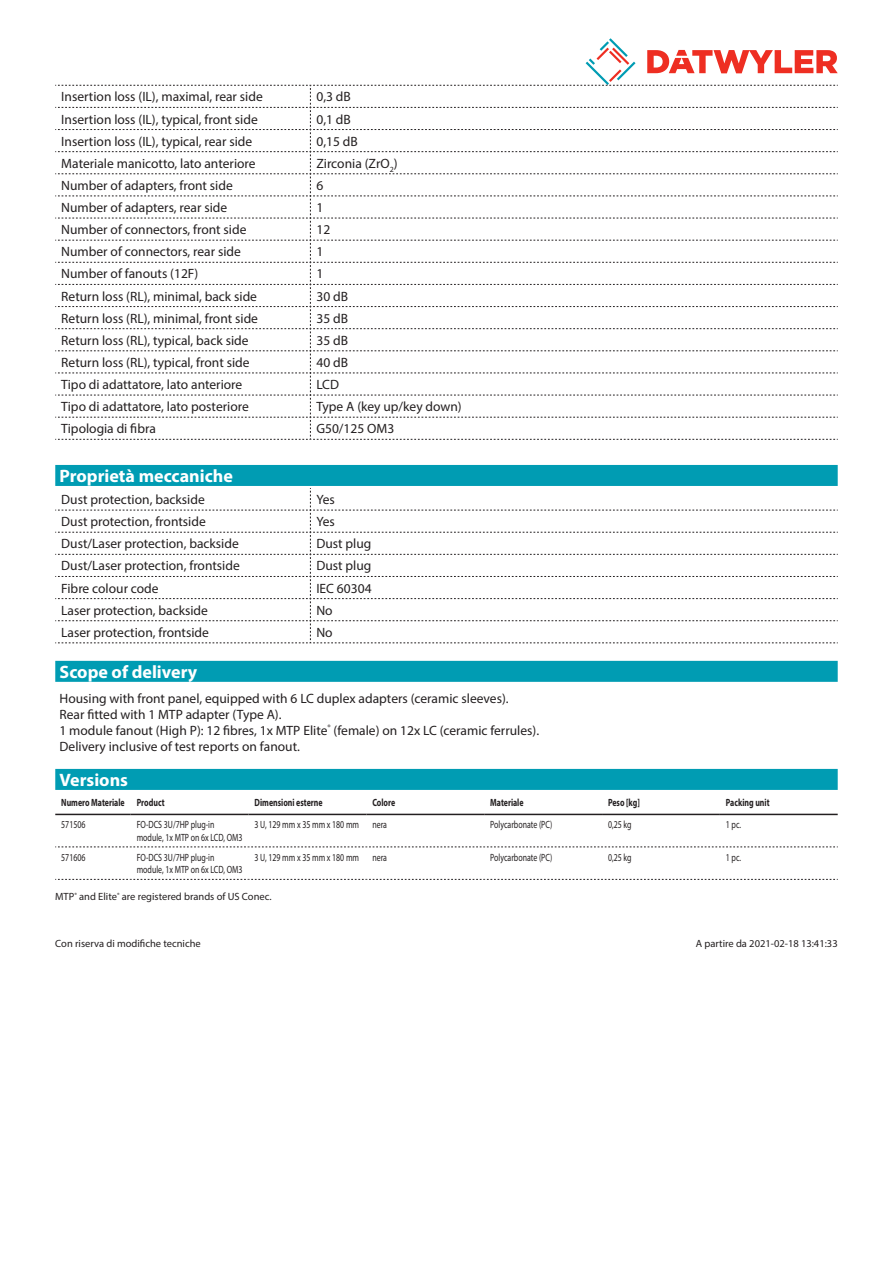
<style>
.page{position:relative;width:893px;height:1263px;background:#fff}
.page>*{position:absolute;margin:0;border:0;box-sizing:border-box;transform-origin:0 0}
.Standard_Head_Proper{font:700 18px "Myriad Pro";color:#fff}
.myriad_light_propert{font:13.5px "Myriad Pro";color:#231f20}
.Standard_text{font:13.5px/16.2px "Myriad Pro";color:#231f20}
.myriadlight{font:10.5px/12.6px "Myriad Pro";color:#231f20;scale:.75 1}
.myriadbold{font:700 10.5px "Myriad Pro";color:#231f20;scale:.75 1}
.Footnote{font:10.5px "Myriad Pro";color:#231f20}
.imagetext{font:10.5px "Myriad Pro";color:#231f20}
</style>
<div class="page">
<div style="left:55px;top:465px;width:783px;height:21px;background:#009cb3"></div>
<svg style="left:55px;top:488px;width:783px;height:156px"></svg>
<div style="left:55px;top:769px;width:783px;height:21px;background:#009cb3"></div>
<hr style="left:55px;top:814px;width:76px;height:1px;background:#231f20">
<hr style="left:131px;top:814px;width:118px;height:1px;background:#231f20">
<hr style="left:249px;top:814px;width:117px;height:1px;background:#231f20">
<hr style="left:366px;top:814px;width:118px;height:1px;background:#231f20">
<hr style="left:484px;top:814px;width:118px;height:1px;background:#231f20">
<hr style="left:602px;top:814px;width:118px;height:1px;background:#231f20">
<hr style="left:720px;top:814px;width:118px;height:1px;background:#231f20">
<svg style="left:55px;top:847px;width:783px;height:1px"></svg>
<svg style="left:55px;top:879px;width:783px;height:1px"></svg>
<div style="left:55px;top:661px;width:783px;height:21px;background:#009cb3"></div>
<svg style="left:55px;top:38px;width:783px;height:402px"></svg>
<p class="myriad_light_propert" style="left:61px;top:89px;width:203px">Insertion loss (IL), maximal, rear side</p>
<p class="myriad_light_propert" style="left:316px;top:89px;width:36px">0,3 dB</p>
<p class="myriad_light_propert" style="left:61px;top:111px;width:198px">Insertion loss (IL), typical, front side</p>
<p class="myriad_light_propert" style="left:316px;top:111px;width:36px">0,1 dB</p>
<p class="myriad_light_propert" style="left:61px;top:133px;width:192px">Insertion loss (IL), typical, rear side</p>
<p class="myriad_light_propert" style="left:316px;top:133px;width:43px">0,15 dB</p>
<p class="myriad_light_propert" style="left:61px;top:155px;width:196px">Materiale manicotto, lato anteriore</p>
<p class="myriad_light_propert" style="left:316px;top:155px;width:83px">Zirconia (ZrO<sub>2</sub>)</p>
<p class="myriad_light_propert" style="left:61px;top:177px;width:173px">Number of adapters, front side</p>
<p class="myriad_light_propert" style="left:316px;top:177px;width:8px">6</p>
<p class="myriad_light_propert" style="left:61px;top:199px;width:167px">Number of adapters, rear side</p>
<p class="myriad_light_propert" style="left:316px;top:199px;width:8px">1</p>
<p class="myriad_light_propert" style="left:61px;top:221px;width:187px">Number of connectors, front side</p>
<p class="myriad_light_propert" style="left:316px;top:221px;width:15px">12</p>
<p class="myriad_light_propert" style="left:61px;top:243px;width:181px">Number of connectors, rear side</p>
<p class="myriad_light_propert" style="left:316px;top:243px;width:8px">1</p>
<p class="myriad_light_propert" style="left:61px;top:266px;width:139px">Number of fanouts (12F)</p>
<p class="myriad_light_propert" style="left:316px;top:266px;width:8px">1</p>
<p class="myriad_light_propert" style="left:61px;top:288px;width:197px">Return loss (RL), minimal, back side</p>
<p class="myriad_light_propert" style="left:316px;top:288px;width:33px">30 dB</p>
<p class="myriad_light_propert" style="left:61px;top:310px;width:198px">Return loss (RL), minimal, front side</p>
<p class="myriad_light_propert" style="left:316px;top:310px;width:33px">35 dB</p>
<p class="myriad_light_propert" style="left:61px;top:332px;width:189px">Return loss (RL), typical, back side</p>
<p class="myriad_light_propert" style="left:316px;top:332px;width:33px">35 dB</p>
<p class="myriad_light_propert" style="left:61px;top:354px;width:190px">Return loss (RL), typical, front side</p>
<p class="myriad_light_propert" style="left:316px;top:354px;width:33px">40 dB</p>
<p class="myriad_light_propert" style="left:61px;top:376px;width:183px">Tipo di adattatore, lato anteriore</p>
<p class="myriad_light_propert" style="left:316px;top:376px;width:24px">LCD</p>
<p class="myriad_light_propert" style="left:61px;top:398px;width:189px">Tipo di adattatore, lato posteriore</p>
<p class="myriad_light_propert" style="left:316px;top:398px;width:147px">Type A (key up/key down)</p>
<p class="myriad_light_propert" style="left:61px;top:420px;width:96px">Tipologia di fibra</p>
<p class="myriad_light_propert" style="left:316px;top:420px;width:79px">G50/125 OM3</p>
<p class="Standard_Head_Proper" style="left:60px;top:464px;width:175px">Proprietà meccaniche</p>
<p class="myriad_light_propert" style="left:61px;top:491px;width:145px">Dust protection, backside</p>
<p class="myriad_light_propert" style="left:316px;top:491px;width:20px">Yes</p>
<p class="myriad_light_propert" style="left:61px;top:513px;width:146px">Dust protection, frontside</p>
<p class="myriad_light_propert" style="left:316px;top:513px;width:20px">Yes</p>
<p class="myriad_light_propert" style="left:61px;top:535px;width:179px">Dust/Laser protection, backside</p>
<p class="myriad_light_propert" style="left:316px;top:535px;width:56px">Dust plug</p>
<p class="myriad_light_propert" style="left:61px;top:558px;width:180px">Dust/Laser protection, frontside</p>
<p class="myriad_light_propert" style="left:316px;top:558px;width:56px">Dust plug</p>
<p class="myriad_light_propert" style="left:61px;top:580px;width:99px">Fibre colour code</p>
<p class="myriad_light_propert" style="left:316px;top:580px;width:57px">IEC 60304</p>
<p class="myriad_light_propert" style="left:61px;top:602px;width:148px">Laser protection, backside</p>
<p class="myriad_light_propert" style="left:316px;top:602px;width:18px">No</p>
<p class="myriad_light_propert" style="left:61px;top:624px;width:149px">Laser protection, frontside</p>
<p class="myriad_light_propert" style="left:316px;top:624px;width:18px">No</p>
<p class="Standard_Head_Proper" style="left:60px;top:660px;width:139px">Scope of delivery</p>
<p class="Standard_text" style="left:60px;top:690px;width:481px">Housing with front panel, equipped with 6 LC duplex adapters (ceramic sleeves).<br>Rear fitted with 1 MTP adapter (Type A).<br>1 module fanout (High P): 12 fibres, 1x MTP Elite<sup>®</sup> (female) on 12x LC (ceramic ferrules).<br>Delivery inclusive of test reports on fanout.</p>
<p class="Standard_Head_Proper" style="left:60px;top:768px;width:70px">Versions</p>
<p class="myriadbold" style="left:61px;top:795px;width:86px">Numero Materiale</p>
<p class="myriadbold" style="left:137px;top:795px;width:39px">Product</p>
<p class="myriadbold" style="left:255px;top:795px;width:92px">Dimensioni esterne</p>
<p class="myriadbold" style="left:372px;top:795px;width:32px">Colore</p>
<p class="myriadbold" style="left:490px;top:795px;width:46px">Materiale</p>
<p class="myriadbold" style="left:608px;top:795px;width:44px">Peso [kg]</p>
<p class="myriadbold" style="left:726px;top:795px;width:60px">Packing unit</p>
<p class="myriadlight" style="left:61px;top:818px;width:34px">571506</p>
<p class="myriadlight" style="left:137px;top:818px;width:143px">FO-DCS 3U/7HP plug-in module, 1x MTP on 6x LCD, OM3</p>
<p class="myriadlight" style="left:255px;top:818px;width:141px">3 U, 129 mm x 35 mm x 180 mm</p>
<p class="myriadlight" style="left:372px;top:818px;width:21px">nera</p>
<p class="myriadlight" style="left:490px;top:818px;width:84px">Polycarbonate (PC)</p>
<p class="myriadlight" style="left:608px;top:818px;width:33px">0,25 kg</p>
<p class="myriadlight" style="left:726px;top:818px;width:22px">1 pc.</p>
<p class="myriadlight" style="left:61px;top:851px;width:34px">571606</p>
<p class="myriadlight" style="left:137px;top:851px;width:143px">FO-DCS 3U/7HP plug-in module, 1x MTP on 6x LCD, OM3</p>
<p class="myriadlight" style="left:255px;top:851px;width:141px">3 U, 129 mm x 35 mm x 180 mm</p>
<p class="myriadlight" style="left:372px;top:851px;width:21px">nera</p>
<p class="myriadlight" style="left:490px;top:851px;width:84px">Polycarbonate (PC)</p>
<p class="myriadlight" style="left:608px;top:851px;width:33px">0,25 kg</p>
<p class="myriadlight" style="left:726px;top:851px;width:22px">1 pc.</p>
<p class="imagetext" style="left:55px;top:890px;width:218px">MTP<sup>®</sup> and Elite<sup>®</sup> are registered brands of US Conec.</p>
<p class="Footnote" style="left:55px;top:937px;width:147px">Con riserva di modifiche tecniche</p>
<p class="Footnote" style="left:696px;top:937px;width:143px">A partire da 2021-02-18 13:41:33</p>
</div>
